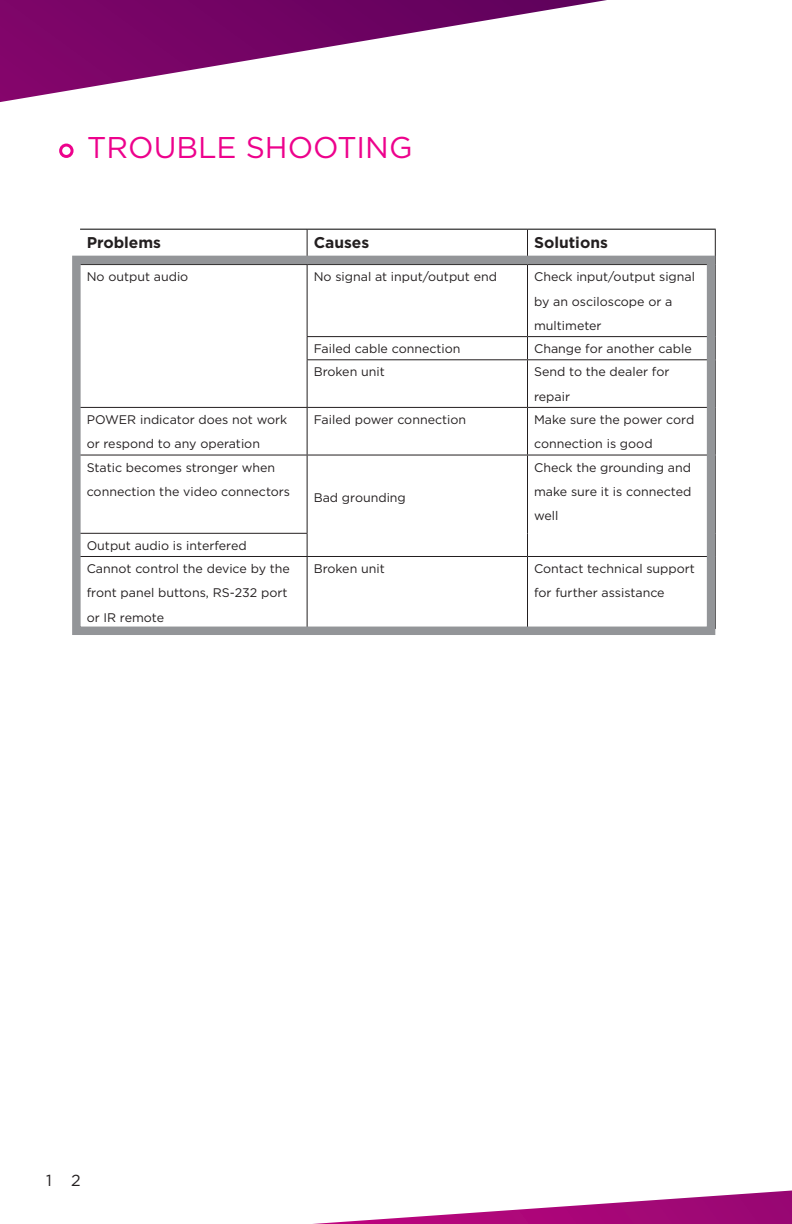
<style>
.page{position:relative;width:792px;height:1224px;background:#fff}
.page>*{position:absolute;margin:0;border:0;box-sizing:border-box;transform-origin:0 0}
.Pulse_FeaturesTab{font:30px "Gotham";color:#ed028c}
.t1{font:16px "Gotham";color:#231f20}
.ManualBasicParagraph{font:700 15.6px "Gotham";color:#231f20}
.Specifications{font:12.4px/24.4px "Gotham";color:#231f20}
</style>
<div class="page">
<svg style="left:0;top:0;width:607px;height:102px"></svg>
<svg style="left:313px;top:1190px;width:479px;height:34px"></svg>
<div style="left:59px;top:144px;width:15px;height:14px;border:3px solid #ed028c;border-radius:50%"></div>
<hr style="left:307px;top:230px;width:1px;height:34px;background:#231f20">
<hr style="left:527px;top:230px;width:1px;height:34px;background:#231f20">
<hr style="left:715px;top:230px;width:1px;height:34px;background:#231f20">
<hr style="left:80px;top:229px;width:227px;height:1px;background:#000">
<hr style="left:307px;top:229px;width:221px;height:1px;background:#000">
<hr style="left:528px;top:229px;width:188px;height:1px;background:#000">
<svg style="left:72px;top:251px;width:644px;height:384px"></svg>
<p class="Pulse_FeaturesTab" style="left:87px;top:128px;width:327px">TROUBLE SHOOTING</p>
<p class="ManualBasicParagraph" style="left:87px;top:232px;width:76px">Problems</p>
<p class="ManualBasicParagraph" style="left:314px;top:232px;width:57px">Causes</p>
<p class="ManualBasicParagraph" style="left:534px;top:232px;width:75px">Solutions</p>
<p class="Specifications" style="left:87px;top:264px;width:103px">No output audio</p>
<p class="Specifications" style="left:314px;top:264px;width:185px">No signal at input/output end</p>
<p class="Specifications" style="left:534px;top:264px;width:162px">Check input/output signal by an osciloscope or a multimeter</p>
<p class="Specifications" style="left:314px;top:336px;width:148px">Failed cable connection</p>
<p class="Specifications" style="left:534px;top:336px;width:159px">Change for another cable</p>
<p class="Specifications" style="left:314px;top:360px;width:73px">Broken unit</p>
<p class="Specifications" style="left:534px;top:360px;width:137px">Send to the dealer for repair</p>
<p class="Specifications" style="left:87px;top:407px;width:202px">POWER indicator does not work or respond to any operation</p>
<p class="Specifications" style="left:314px;top:407px;width:154px">Failed power connection</p>
<p class="Specifications" style="left:534px;top:407px;width:162px">Make sure the power cord connection is good</p>
<p class="Specifications" style="left:87px;top:455px;width:205px">Static becomes stronger when connection the video connectors</p>
<p class="Specifications" style="left:314px;top:485px;width:94px">Bad grounding</p>
<p class="Specifications" style="left:534px;top:455px;width:159px;text-align:justify">Check the grounding and make sure it is connected well</p>
<p class="Specifications" style="left:87px;top:533px;width:161px">Output audio is interfered</p>
<p class="Specifications" style="left:87px;top:556px;width:205px">Cannot control the device by the front panel buttons, RS-232 port or IR remote</p>
<p class="Specifications" style="left:314px;top:556px;width:73px">Broken unit</p>
<p class="Specifications" style="left:534px;top:556px;width:162px">Contact technical support for further assistance</p>
<p class="t1" style="left:46px;top:1170px;width:36px">1 2</p>
</div>
